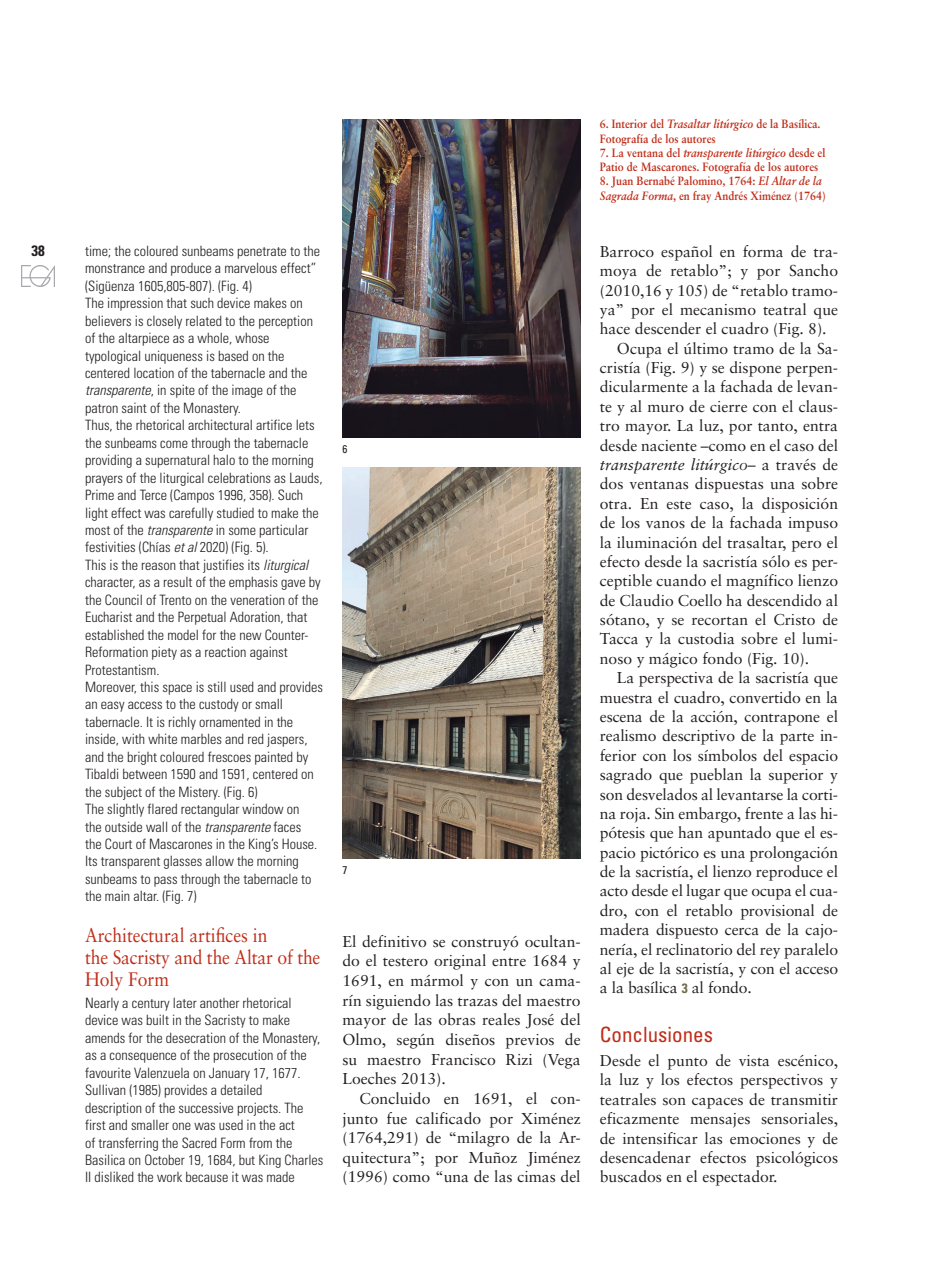
<style>
.page{position:relative;width:936px;height:1276px;background:#fff}
.page>*{position:absolute;margin:0;border:0;box-sizing:border-box;transform-origin:0 0}
.TITULAR_1_CAST{font:condensed 21px "Univers";color:#c02d19}
.TITULAR_1_INGLES{font:19.5px/21.9px "Sabon";color:#c02d19;scale:.9 1}
.t1{font:15.75px/19.4px "Sabon";color:#231f20;text-align:justify}
.t2{font:700 condensed 15px "Univers";color:#231f20}
.t3{font:300 condensed 14.25px/17.4px "Univers";color:#231f20}
.t4{font:700 12px/14.2px "Sabon";color:#c02d19;scale:.9 1}
.PIES_DE_FOTO_INGLES{font:condensed 11.25px "Univers";color:#231f20}
.s1{font-style:italic}
.s2{font-family:"Univers";font-weight:700;font-stretch:condensed;font-size:13.5px;color:#6d6a4a}
</style>
<div class="page">
<img style="left:22px;top:265px;width:33px;height:21px">
<img style="left:342px;top:119px;width:238px;height:318px">
<img style="left:342px;top:468px;width:238px;height:390px">
<p class="t2" style="left:32px;top:242px;width:15px">38</p>
<p class="t3" style="left:85px;top:242px;width:236px">time; the coloured sunbeams penetrate to the monstrance and produce a marvelous effect” (Sigüenza 1605,805-807). (Fig. 4)</p>
<p class="t3" style="left:85px;top:294px;width:229px">The impression that such device makes on believers is closely related to the perception of the altarpiece as a whole, whose typological uniqueness is based on the centered location of the tabernacle and the <span class="s1">transparente</span>, in spite of the image of the patron saint of the Monastery.</p>
<p class="t3" style="left:85px;top:416px;width:239px">Thus, the rhetorical architectural artifice lets the sunbeams come through the tabernacle providing a supernatural halo to the morning prayers of the liturgical celebrations as Lauds, Prime and Terce (Campos 1996, 358). Such light effect was carefully studied to make the most of the <span class="s1">transparente</span> in some particular festivities (Chías <span class="s1">et al</span> 2020) (Fig. 5).</p>
<p class="t3" style="left:85px;top:556px;width:237px">This is the reason that justifies its <span class="s1">liturgical </span>character, as a result of the emphasis gave by the Council of Trento on the veneration of the Eucharist and the Perpetual Adoration, that established the model for the new Counter-Reformation piety as a reaction against Protestantism.</p>
<p class="t3" style="left:85px;top:678px;width:239px">Moreover, this space is still used and provides an easy access to the custody or small tabernacle. It is richly ornamented in the inside, with white marbles and red jaspers, and the bright coloured frescoes painted by Tibaldi between 1590 and 1591, centered on the subject of the Mistery. (Fig. 6)</p>
<p class="t3" style="left:85px;top:800px;width:234px">The slightly flared rectangular window on the outside wall of the <span class="s1">transparente</span> faces the Court of Mascarones in the King’s House.<br>Its transparent glasses allow the morning sunbeams to pass through the tabernacle to the main altar. (Fig. 7)</p>
<p class="TITULAR_1_INGLES" style="left:85px;top:924px;width:263px">Architectural artifices in<br>the Sacristy and the Altar of the<br>Holy Form</p>
<p class="t3" style="left:85px;top:994px;width:237px">Nearly a century later another rhetorical device was built in the Sacristy to make amends for the desecration of the Monastery, as a consequence of the prosecution of the favourite Valenzuela on January 17, 1677.</p>
<p class="t3" style="left:85px;top:1081px;width:240px">Sullivan (1985) provides a detailed<br>description of the successive projects. The first and smaller one was used in the act<br>of transferring the Sacred Form from the Basilica on October 19, 1684, but King Charles II disliked the work because it was made</p>
<p class="PIES_DE_FOTO_INGLES" style="left:342px;top:442px;width:6px">6</p>
<p class="PIES_DE_FOTO_INGLES" style="left:342px;top:863px;width:6px">7</p>
<p class="t1" style="left:342px;top:931px;width:240px">El definitivo se construyó ocultan&shy;do el testero original entre 1684 y 1691, en mármol y con un cama&shy;rín siguiendo las trazas del maestro mayor de las obras reales José del Olmo, según diseños previos de su maestro Francisco Rizi (Vega Loeches 2013).</p>
<p class="t1" style="left:342px;top:1088px;width:240px;text-indent:17px">Concluido en 1691, el con&shy;junto fue calificado por Ximénez (1764,291) de “milagro de la Ar&shy;quitectura”; por Muñoz Jiménez (1996) como “una de las cimas del</p>
<p class="t4" style="left:600px;top:117px;width:247px">6. Interior del <span class="s1">Trasaltar litúrgico</span> de la Basílica.<br>Fotografía de los autores</p>
<p class="t4" style="left:600px;top:145px;width:252px">7. La ventana del <span class="s1">transparente litúrgico</span> desde el<br>Patio de Mascarones. Fotografía de los autores</p>
<p class="t4" style="left:600px;top:174px;width:252px">8. Juan Bernabé Palomino, 1764: <span class="s1">El Altar de la<br>Sagrada Forma</span>, en fray Andrés Ximénez (1764)</p>
<p class="t1" style="left:600px;top:241px;width:240px">Barroco español en forma de tra&shy;moya de retablo”; y por Sancho (2010,16 y 105) de “retablo tramo&shy;ya” por el mecanismo teatral que hace descender el cuadro (Fig. 8).</p>
<p class="t1" style="left:600px;top:338px;width:240px;text-indent:17px">Ocupa el último tramo de la Sa&shy;cristía (Fig. 9) y se dispone perpen&shy;dicularmente a la fachada de levan&shy;te y al muro de cierre con el claus&shy;tro mayor. La luz, por tanto, entra desde naciente –como en el caso del <span class="s1">transparente litúrgico</span>– a través de dos ventanas dispuestas una sobre otra. En este caso, la disposición de los vanos de la fachada impuso la iluminación del trasaltar, pero el efecto desde la sacristía sólo es per&shy;ceptible cuando el magnífico lienzo de Claudio Coello ha descendido al sótano, y se recortan el Cristo de Tacca y la custodia sobre el lumi&shy;noso y mágico fondo (Fig. 10).</p>
<p class="t1" style="left:600px;top:668px;width:240px;text-indent:17px">La perspectiva de la sacristía que muestra el cuadro, convertido en la escena de la acción, contrapone el realismo descriptivo de la parte in&shy;ferior con los símbolos del espacio sagrado que pueblan la superior y son desvelados al levantarse la corti&shy;na roja. Sin embargo, frente a las hi&shy;pótesis que han apuntado que el es&shy;pacio pictórico es una prolongación de la sacristía, el lienzo reproduce el acto desde el lugar que ocupa el cua&shy;dro, con el retablo provisional de madera dispuesto cerca de la cajo&shy;nería, el reclinatorio del rey paralelo al eje de la sacristía, y con el acceso a la basílica <span class="s2">3</span> al fondo.</p>
<p class="TITULAR_1_CAST" style="left:600px;top:1021px;width:115px">Conclusiones</p>
<p class="t1" style="left:600px;top:1050px;width:240px">Desde el punto de vista escénico, la luz y los efectos perspectivos y teatrales son capaces de transmitir eficazmente mensajes sensoriales, de intensificar las emociones y de desencadenar efectos psicológicos buscados en el espectador.</p>
</div>
